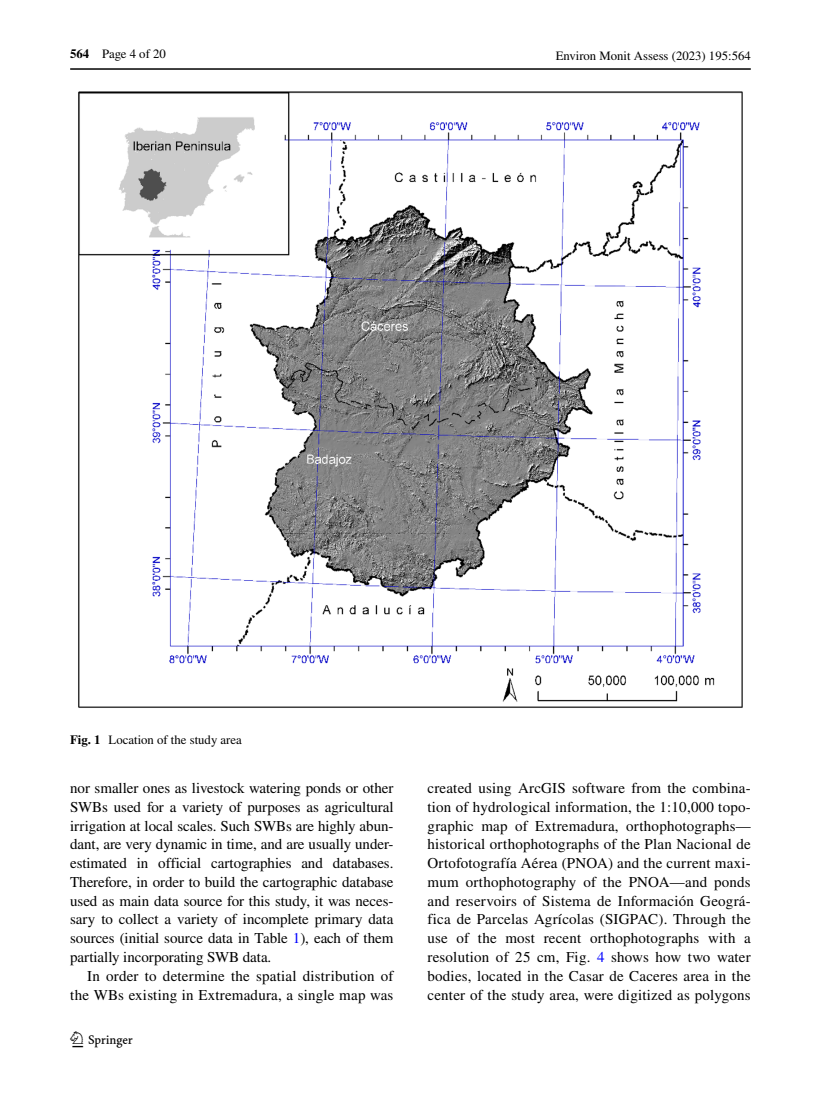
<style>
.page{position:relative;width:821px;height:1106px;background:#fff}
.page>*{position:absolute;margin:0;border:0;box-sizing:border-box;transform-origin:0 0}
.t1{font:22.5px "Springnew Regular 2";color:#000}
.t2{font:15px/18.8px "STIX";letter-spacing:.015em;color:#000;text-align:justify}
.t3{font:12.75px "STIX";color:#000}
.s1{font-weight:700}
.s2{color:#00f}
</style>
<div class="page">
<hr style="left:70px;top:68px;width:680px;height:2px;background:#000">
<img style="left:78px;top:91px;width:665px;height:617px">
<p class="t3" style="left:70px;top:45px;width:97px"><span class="s1">564</span> Page 4 of 20</p>
<p class="t3" style="left:555px;top:47px;width:197px">Environ Monit Assess (2023) 195:564</p>
<p class="t3" style="left:70px;top:731px;width:173px"><span class="s1">Fig. 1</span> Location of the study area</p>
<p class="t2" style="left:70px;top:779px;width:325px">nor smaller ones as livestock watering ponds or other SWBs used for a variety of purposes as agricultural irrigation at local scales. Such SWBs are highly abun&shy;dant, are very dynamic in time, and are usually under&shy;estimated in official cartographies and databases.<br>Therefore, in order to build the cartographic database used as main data source for this study, it was neces&shy;sary to collect a variety of incomplete primary data sources (initial source data in Table <span class="s2">1</span>), each of them partially incorporating SWB data.</p>
<p class="t2" style="left:70px;top:967px;width:325px;text-align:right">In order to determine the spatial distribution of the WBs existing in Extremadura, a single map was</p>
<h1 class="t1" style="left:72px;top:1031px;width:62px">1 3</h1>
<p class="t2" style="left:427px;top:779px;width:325px">created using ArcGIS software from the combina&shy;tion of hydrological information, the 1:10,000 topo&shy;graphic map of Extremadura, orthophotographs— historical orthophotographs of the Plan Nacional de Ortofotografía Aérea (PNOA) and the current maxi&shy;mum orthophotography of the PNOA—and ponds and reservoirs of Sistema de Información Geográ&shy;fica de Parcelas Agrícolas (SIGPAC). Through the use of the most recent orthophotographs with a resolution of 25 cm, Fig. <span class="s2">4</span> shows how two water bodies, located in the Casar de Caceres area in the center of the study area, were digitized as polygons</p>
</div>
